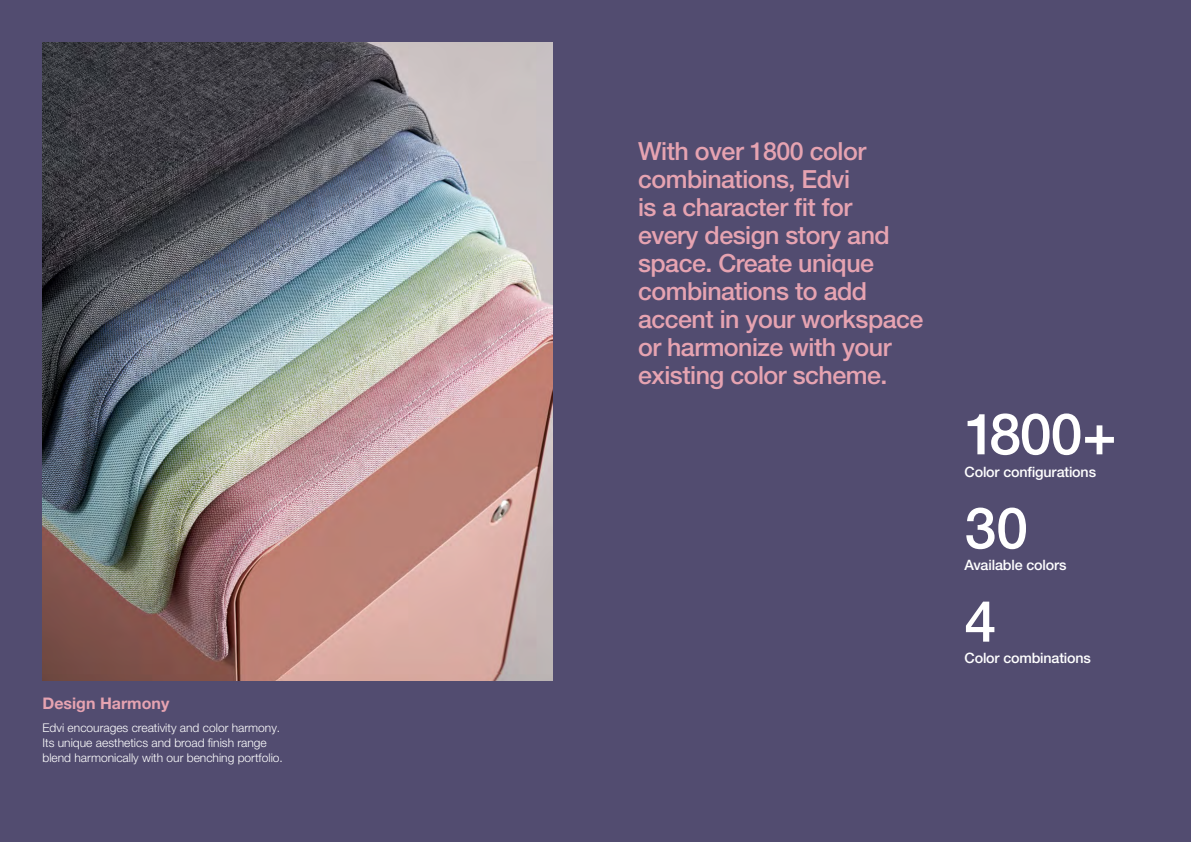
<style>
.page{position:relative;width:1191px;height:842px;background:#524c70}
.page>*{position:absolute;margin:0;border:0;box-sizing:border-box;transform-origin:0 0}
.t1{font:500 57.2px "Helvetica Neue LT Pro";letter-spacing:-.02em;color:#fff}
.t2{font:500 25px/28px "Helvetica Neue LT Pro";letter-spacing:-.02em;color:#e6a3b1}
.t3{font:700 16px "Helvetica Neue LT Pro";color:#e6a3b1}
.t4{font:500 14.3px "Helvetica Neue LT Pro";letter-spacing:-.01em;color:#fff}
.t5{font:300 12px/15px "Helvetica Neue LT Pro";color:#fff}
</style>
<div class="page">
<img style="left:43px;top:43px;width:510px;height:637px">
<p class="t3" style="left:43px;top:693px;width:128px">Design Harmony</p>
<p class="t5" style="left:43px;top:720px;width:242px">Edvi encourages creativity and color harmony.<br>Its unique aesthetics and broad finish range blend harmonically with our benching portfolio.</p>
<p class="t2" style="left:638px;top:136px;width:287px">With over 1800 color combinations, Edvi<br>is a character fit for<br>every design story and space. Create unique combinations to add accent in your workspace or harmonize with your existing color scheme.</p>
<h1 class="t1" style="left:964px;top:400px;width:154px">1800+</h1>
<p class="t4" style="left:964px;top:463px;width:133px">Color configurations</p>
<h1 class="t1" style="left:964px;top:494px;width:65px">30</h1>
<p class="t4" style="left:964px;top:556px;width:104px">Available colors</p>
<h1 class="t1" style="left:964px;top:587px;width:33px">4</h1>
<p class="t4" style="left:964px;top:650px;width:128px">Color combinations</p>
</div>
